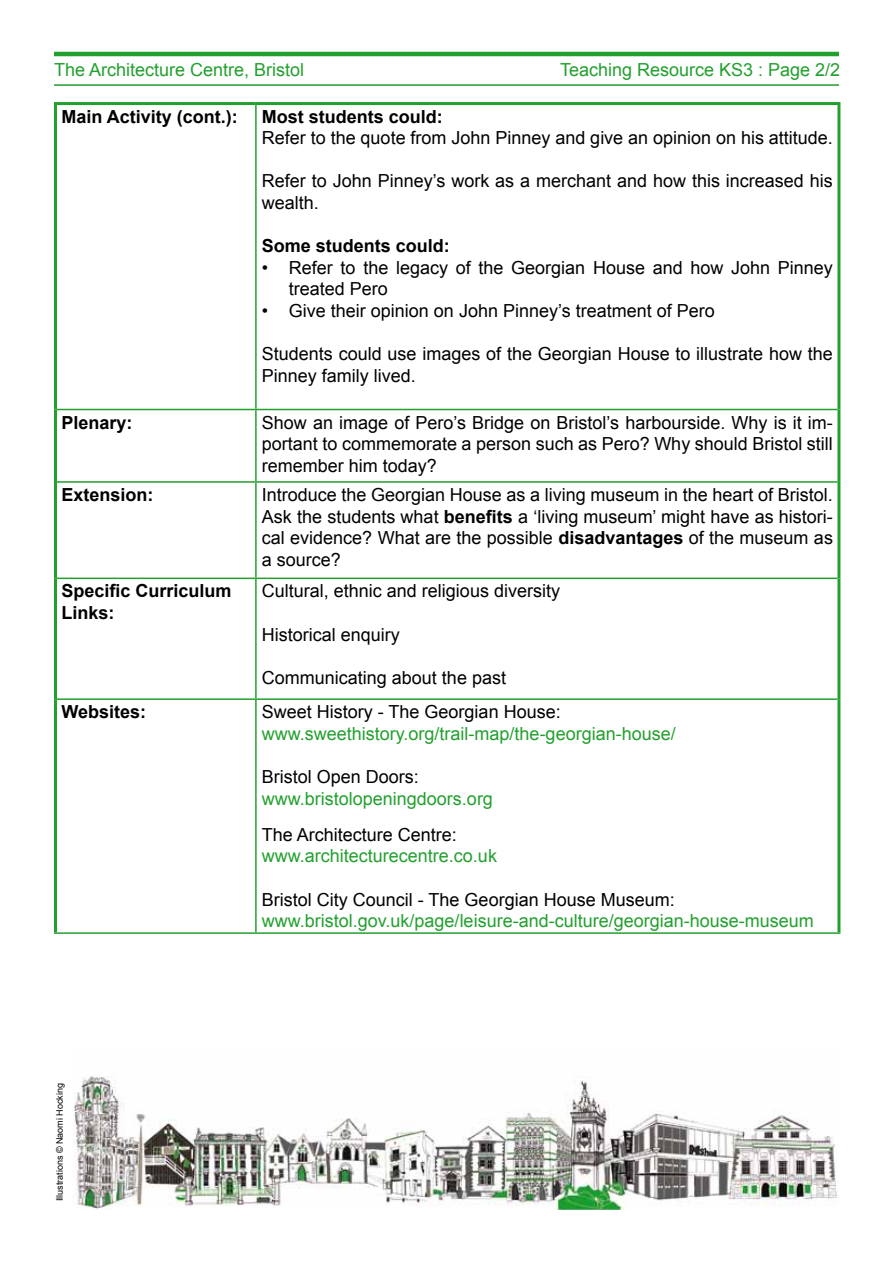
<style>
.page{position:relative;width:893px;height:1263px;background:#fff}
.page>*{position:absolute;margin:0;border:0;box-sizing:border-box;transform-origin:0 0}
.t1{font:18px/21.6px "Arial";color:#000}
.t2{font:18px "Arial";color:#22a02e}
.t3{font:700 18px/21.6px "Arial";color:#000}
.t4{font:9px "Arial";color:#000}
.s1{font-weight:700}
</style>
<div class="page">
<hr style="left:54px;top:102px;width:202px;height:3px;background:#22a02e">
<hr style="left:54px;top:105px;width:3px;height:304px;background:#22a02e">
<hr style="left:256px;top:102px;width:584px;height:3px;background:#22a02e">
<hr style="left:837px;top:105px;width:3px;height:304px;background:#22a02e">
<hr style="left:54px;top:409px;width:3px;height:73px;background:#22a02e">
<hr style="left:837px;top:409px;width:3px;height:73px;background:#22a02e">
<hr style="left:54px;top:482px;width:3px;height:96px;background:#22a02e">
<hr style="left:837px;top:482px;width:3px;height:96px;background:#22a02e">
<hr style="left:54px;top:578px;width:3px;height:121px;background:#22a02e">
<hr style="left:837px;top:578px;width:3px;height:121px;background:#22a02e">
<hr style="left:54px;top:699px;width:3px;height:233px;background:#22a02e">
<hr style="left:837px;top:699px;width:3px;height:233px;background:#22a02e">
<hr style="left:255px;top:105px;width:2px;height:304px;background:#22a02e">
<hr style="left:57px;top:409px;width:199px;height:1px;background:#22a02e">
<hr style="left:256px;top:409px;width:581px;height:1px;background:#22a02e">
<hr style="left:255px;top:410px;width:2px;height:71px;background:#22a02e">
<hr style="left:57px;top:481px;width:199px;height:2px;background:#22a02e">
<hr style="left:256px;top:481px;width:581px;height:2px;background:#22a02e">
<hr style="left:255px;top:483px;width:2px;height:95px;background:#22a02e">
<hr style="left:57px;top:578px;width:199px;height:1px;background:#22a02e">
<hr style="left:256px;top:578px;width:581px;height:1px;background:#22a02e">
<hr style="left:255px;top:579px;width:2px;height:119px;background:#22a02e">
<hr style="left:57px;top:698px;width:199px;height:2px;background:#22a02e">
<hr style="left:256px;top:698px;width:581px;height:2px;background:#22a02e">
<hr style="left:255px;top:700px;width:2px;height:232px;background:#22a02e">
<hr style="left:54px;top:932px;width:202px;height:2px;background:#22a02e">
<hr style="left:256px;top:932px;width:584px;height:2px;background:#22a02e">
<img style="left:74px;top:1075px;width:765px;height:134px">
<hr style="left:54px;top:52px;width:785px;height:4px;background:#22a02e">
<hr style="left:54px;top:84px;width:785px;height:2px;background:#22a02e">
<p class="t2" style="left:54px;top:58px;width:252px">The Architecture Centre, Bristol</p>
<p class="t2" style="left:560px;top:58px;width:282px">Teaching Resource KS3 : Page 2/2</p>
<p class="t3" style="left:62px;top:106px;width:178px">Main Activity (cont.):</p>
<p class="t3" style="left:262px;top:106px;width:183px">Most students could:</p>
<p class="t1" style="left:262px;top:127px;width:573px">Refer to the quote from John Pinney and give an opinion on his attitude.</p>
<p class="t1" style="left:262px;top:171px;width:572px">Refer to John Pinney’s work as a merchant and how this increased his wealth.</p>
<p class="t3" style="left:262px;top:236px;width:190px">Some students could:</p>
<p class="t1" style="left:289px;top:257px;width:546px;text-indent:-27px">• Refer to the legacy of the Georgian House and how John Pinney treated Pero</p>
<p class="t1" style="left:262px;top:300px;width:454px">• Give their opinion on John Pinney’s treatment of Pero</p>
<p class="t1" style="left:262px;top:343px;width:573px">Students could use images of the Georgian House to illustrate how the<br>Pinney family lived.</p>
<p class="t3" style="left:62px;top:412px;width:73px">Plenary:</p>
<p class="t1" style="left:262px;top:412px;width:573px;text-align:justify">Show an image of Pero’s Bridge on Bristol’s harbourside. Why is it im&shy;portant to commemorate a person such as Pero? Why should Bristol still remember him today?</p>
<p class="t3" style="left:62px;top:484px;width:94px">Extension:</p>
<p class="t1" style="left:262px;top:484px;width:573px;text-align:justify">Introduce the Georgian House as a living museum in the heart of Bristol.<br>Ask the students what <span class="s1">benefits</span> a ‘living museum’ might have as histori&shy;cal evidence? What are the possible <span class="s1">disadvantages</span> of the museum as a source?</p>
<p class="t3" style="left:62px;top:581px;width:172px">Specific Curriculum<br>Links:</p>
<p class="t1" style="left:262px;top:580px;width:300px">Cultural, ethnic and religious diversity</p>
<p class="t1" style="left:262px;top:624px;width:140px">Historical enquiry</p>
<p class="t1" style="left:262px;top:667px;width:246px">Communicating about the past</p>
<p class="t3" style="left:62px;top:702px;width:86px">Websites:</p>
<p class="t1" style="left:262px;top:701px;width:300px">Sweet History - The Georgian House:</p>
<p class="t2" style="left:262px;top:722px;width:415px">www.sweethistory.org/trail-map/the-georgian-house/</p>
<p class="t1" style="left:262px;top:766px;width:159px">Bristol Open Doors:</p>
<p class="t2" style="left:262px;top:786px;width:233px">www.bristolopeningdoors.org</p>
<p class="t1" style="left:262px;top:824px;width:197px">The Architecture Centre:</p>
<p class="t2" style="left:262px;top:844px;width:237px">www.architecturecentre.co.uk</p>
<p class="t1" style="left:262px;top:888px;width:414px">Bristol City Council - The Georgian House Museum:</p>
<p class="t2" style="left:262px;top:909px;width:553px">www.bristol.gov.uk/page/leisure-and-culture/georgian-house-museum</p>
<p class="t4" style="left:54px;top:1201px;width:120px;rotate:-90deg">Illustrations © Naomi Hocking</p>
</div>
